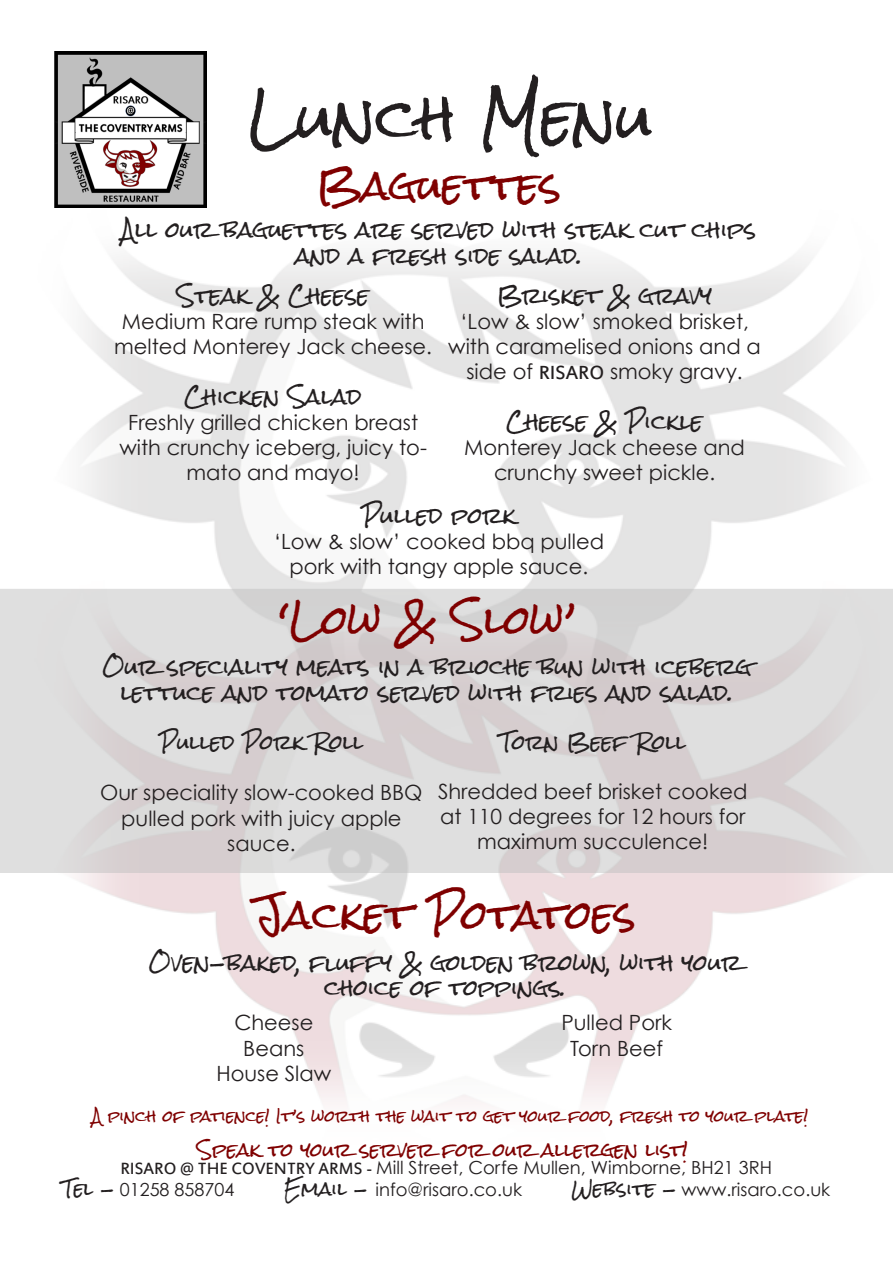
<style>
.page{position:relative;width:893px;height:1263px;background:#fff}
.page>*{position:absolute;margin:0;border:0;box-sizing:border-box;transform-origin:0 0}
.t1{font:57.15px "Rock Salt";color:#231f20}
.t2{font:38.1px "Rock Salt";color:#7f0000}
.t3{font:21px/25.2px "Century Gothic";color:#231f20;text-align:center}
.t4{font:21px/25.2px "Rock Salt";color:#231f20;text-align:center}
.t5{font:19.5px "Rock Salt";color:#231f20}
.t6{font:18px "Century Gothic";color:#231f20}
.t7{font:18px "Rock Salt";color:#7f0000}
.t8{font:15px "Rock Salt";color:#7f0000}
.s1{font-family:"Estrangelo Edessa"}
.s2{font-family:"Rock Salt"}
</style>
<div class="page">
<img style="left:77px;top:253px;width:770px;height:849px">
<div style="left:0;top:589px;width:893px;height:284px;background:linear-gradient(to right,#dbdada,#dad7d7);border:8px solid #bfbfbf"></div>
<img style="left:54px;top:51px;width:153px;height:157px">
<p class="t1" style="left:248px;top:87px;width:407px">Lunch Menu</p>
<p class="t2" style="left:316px;top:165px;width:247px">Baguettes</p>
<p class="t4" style="left:122px;top:219px;width:636px">All our baguettes are served with steak cut chips and a fresh side salad.</p>
<p class="t4" style="left:177px;top:284px;width:194px">Steak &amp; Cheese</p>
<p class="t3" style="left:114px;top:308px;width:319px">Medium Rare rump steak with melted Monterey Jack cheese.</p>
<p class="t4" style="left:185px;top:385px;width:179px">Chicken Salad</p>
<p class="t3" style="left:119px;top:409px;width:309px">Freshly grilled chicken breast with crunchy iceberg, juicy to&shy;mato and mayo!</p>
<p class="t4" style="left:497px;top:284px;width:216px">Brisket &amp; gravy</p>
<p class="t3" style="left:448px;top:308px;width:314px">‘Low &amp; slow’ smoked brisket, with caramelised onions and a side of <span class="s1">RISARO</span> smoky gravy.</p>
<p class="t4" style="left:506px;top:410px;width:198px">Cheese &amp; Pickle</p>
<p class="t3" style="left:464px;top:434px;width:282px">Monterey Jack cheese and crunchy sweet pickle.</p>
<p class="t4" style="left:362px;top:504px;width:156px">Pulled pork</p>
<p class="t3" style="left:274px;top:529px;width:332px">‘Low &amp; slow’ cooked bbq pulled pork with tangy apple sauce.</p>
<p class="t2" style="left:278px;top:600px;width:300px">‘Low &amp; Slow’</p>
<p class="t4" style="left:102px;top:655px;width:651px">Our speciality meats in a brioche bun with iceberg lettuce and tomato served with fries and salad.</p>
<p class="t5" style="left:159px;top:732px;width:205px">Pulled Pork Roll</p>
<p class="t3" style="left:100px;top:780px;width:324px">Our speciality slow-cooked BBQ pulled pork with juicy apple sauce.</p>
<p class="t5" style="left:500px;top:732px;width:188px">Torn Beef Roll</p>
<p class="t3" style="left:438px;top:778px;width:311px">Shredded beef brisket cooked at 110 degrees for 12 hours for maximum succulence!</p>
<p class="t2" style="left:255px;top:895px;width:383px">Jacket Potatoes</p>
<p class="t4" style="left:149px;top:951px;width:595px">Oven-baked, fluffy &amp; golden brown, with your choice of toppings.</p>
<p class="t3" style="left:234px;top:1010px;width:80px">Cheese</p>
<p class="t3" style="left:243px;top:1035px;width:63px">Beans</p>
<p class="t3" style="left:216px;top:1060px;width:116px">House Slaw</p>
<p class="t3" style="left:561px;top:1010px;width:112px">Pulled Pork</p>
<p class="t3" style="left:570px;top:1035px;width:94px">Torn Beef</p>
<p class="t8" style="left:92px;top:1107px;width:718px">A pinch of patience! It’s worth the wait to get your food, fresh to your plate!</p>
<p class="t7" style="left:197px;top:1140px;width:492px">Speak to your server for our allergen list!</p>
<p class="t6" style="left:120px;top:1156px;width:653px"><span class="s1">RISARO @ THE COVENTRY ARMS -</span> Mill Street, Corfe Mullen, Wimborne, BH21 3RH</p>
<p class="t6" style="left:62px;top:1178px;width:174px"><span class="s2">Tel -</span> 01258 858704</p>
<p class="t6" style="left:284px;top:1178px;width:239px"><span class="s2">Email -</span> info@risaro.co.uk</p>
<p class="t6" style="left:572px;top:1178px;width:260px"><span class="s2">Website -</span> www.risaro.co.uk</p>
</div>
